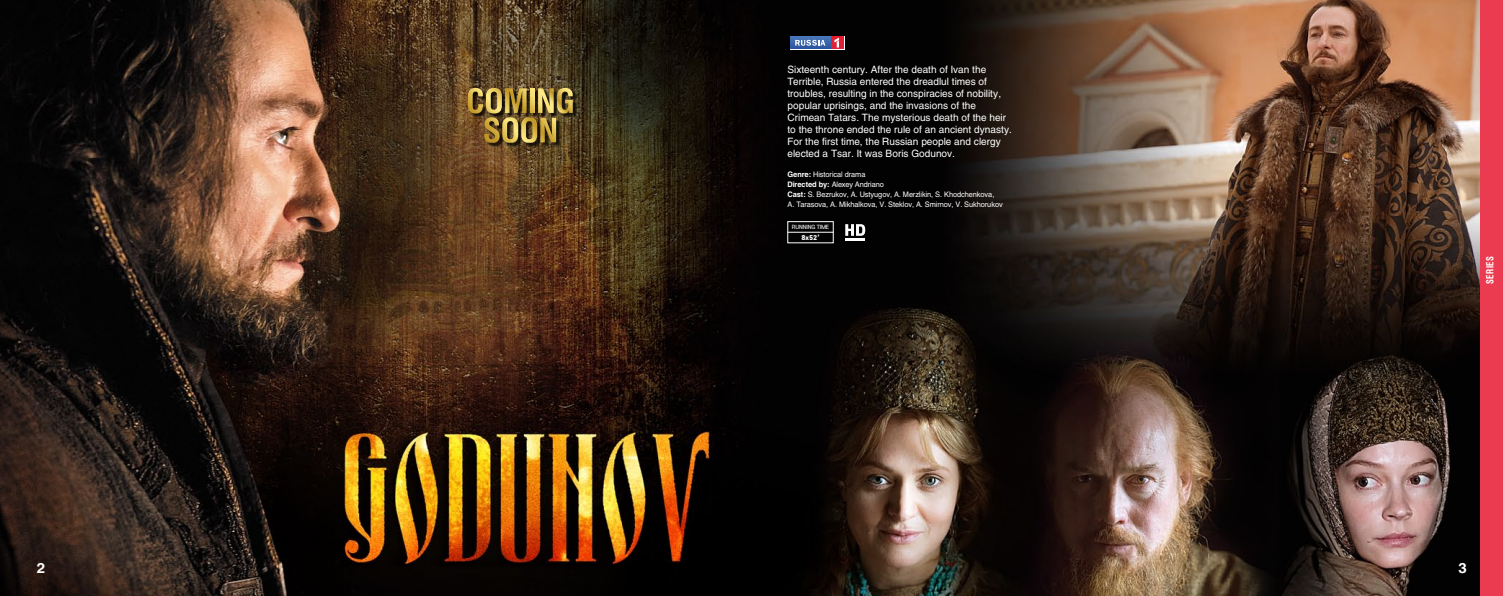
<style>
.page{position:relative;width:1503px;height:596px;background:#fff}
.page>*{position:absolute;margin:0;border:0;box-sizing:border-box;transform-origin:0 0}
.t1{font:700 14px "Helios C";color:#fff;scale:1.07 1}
.t2{font:10px/12px "Helios C";color:#fff}
.t3{font:700 10px "Helios Cond C";letter-spacing:.05em;color:#fff;scale:.91 1}
.t4{font:7.5px/10px "Helios C";letter-spacing:-.01em;color:#fff}
.t5{font:800 7px "Core Sans E 85";color:#fff}
.t6{font:6px "Core Sans E 45";letter-spacing:-.025em;color:#fff}
.s1{font-weight:700}
</style>
<div class="page">
<img style="left:0;top:0;width:1480px;height:595px">
<div style="left:469px;top:89px;width:108px;height:58px;background:#000;opacity:.75"></div>
<svg style="left:468px;top:88px;width:104px;height:55px;background:#8a7235"></svg>
<svg style="left:789px;top:36px;width:55px;height:13px"></svg>
<svg style="left:831px;top:37px;width:12px;height:12px"></svg>
<svg style="left:790px;top:37px;width:40px;height:12px"></svg>
<svg style="left:795px;top:40px;width:30px;height:6px"></svg>
<div style="left:787px;top:221px;width:46px;height:22px;border:1px solid #fff"></div>
<hr style="left:787px;top:232px;width:46px;height:1px;background:#fff">
<svg style="left:845px;top:224px;width:20px;height:16px"></svg>
<div style="left:1480px;top:0;width:22px;height:595px;background:#eb3b51"></div>
<p class="t2" style="left:787px;top:63px;width:226px">Sixteenth century. After the death of Ivan the Terrible, Russia entered the dreadlul times of troubles, resulting in the conspiracies of nobility, popular uprisings, and the invasions of the Crimean Tatars. The mysterious death of the heir to the throne ended the rule of an ancient dynasty.<br>For the first time, the Russian people and clergy elected a Tsar. It was Boris Godunov.</p>
<p class="t4" style="left:787px;top:169px;width:217px"><span class="s1">Genre:</span> Historical drama<br><span class="s1">Directed by:</span> Alexey Andriano<br><span class="s1">Cast:</span> S. Bezrukov, A. Ustyugov, A. Merzlikin, S. Khodchenkova, A. Tarasova, A. Mikhalkova, V. Steklov, A. Smirnov, V. Sukhorukov</p>
<p class="t6" style="left:792px;top:223px;width:39px">RUNNING TIME</p>
<p class="t5" style="left:801px;top:232px;width:19px">8x52’</p>
<p class="t3" style="left:1483px;top:283px;width:32px;rotate:-90deg">SERIES</p>
<h1 class="t1" style="left:37px;top:559px;width:9px">2</h1>
<h1 class="t1" style="left:1458px;top:559px;width:9px">3</h1>
</div>
